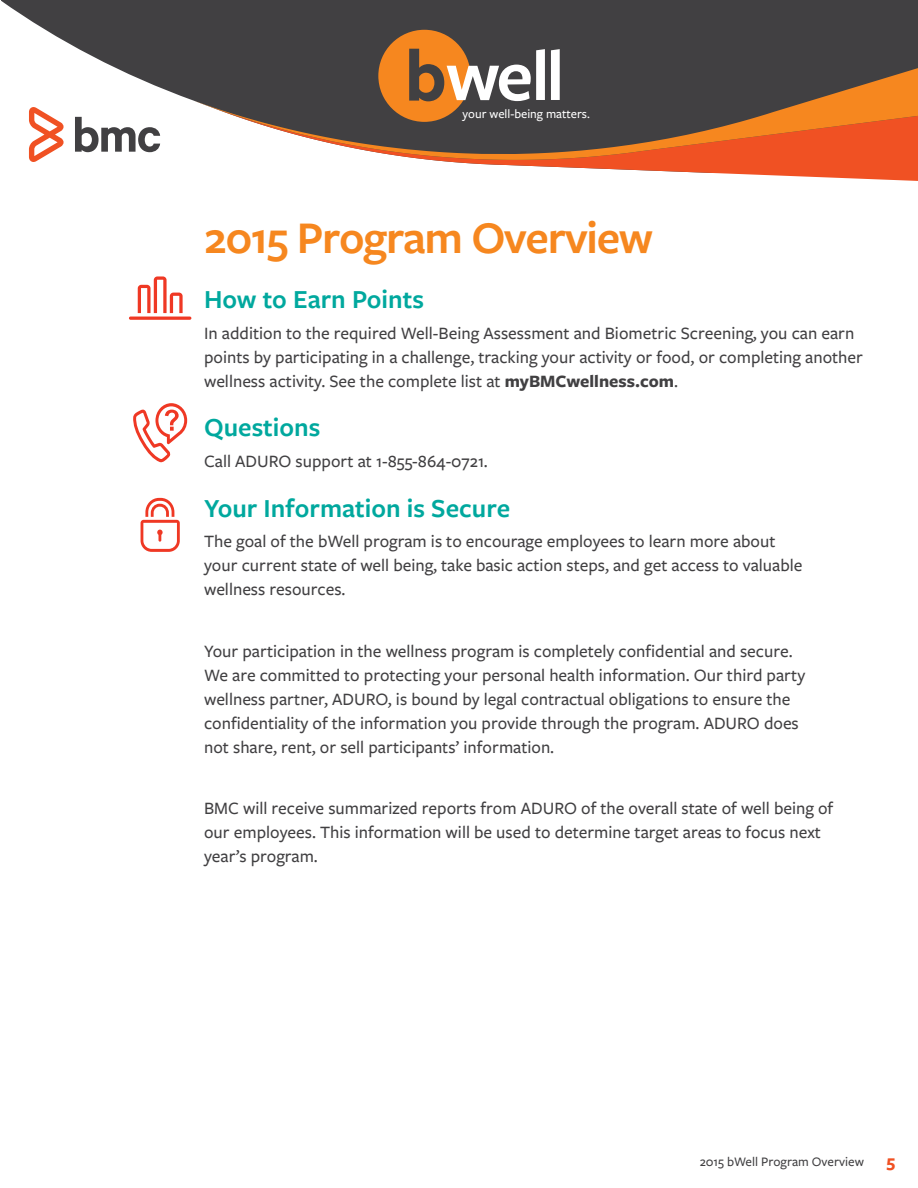
<style>
.page{position:relative;width:918px;height:1188px;background:#fff}
.page>*{position:absolute;margin:0;border:0;box-sizing:border-box;transform-origin:0 0}
.t1{font:600 74.4px "Freight Sans Pro";color:#fff}
.t2{font:600 47.1px "Freight Sans Pro";letter-spacing:-.025em;color:#f6871f}
.t3{font:600 27px "Freight Sans Pro";color:#00a89e}
.t4{font:500 18px/24px "Freight Sans Pro";color:#414042}
.t5{font:700 18px "Freight Sans Pro";color:#f05123}
.t6{font:500 13.5px "Freight Sans Pro";color:#414042}
.t7{font:500 12.9px "Freight Sans Pro";color:#fff}
.s1{font-weight:700}
</style>
<div class="page">
<svg style="left:1px;top:0;width:917px;height:157px;fill:#414042"></svg>
<svg style="left:432px;top:160px;width:486px;height:21px;fill:#f05123"></svg>
<svg style="left:194px;top:68px;width:724px;height:92px;fill:#414042"></svg>
<svg style="left:378px;top:30px;width:92px;height:92px"></svg>
<svg style="left:75px;top:117px;width:85px;height:35px"></svg>
<svg style="left:29px;top:107px;width:35px;height:55px"></svg>
<svg style="left:138px;top:276px;width:45px;height:37px"></svg>
<hr style="left:129px;top:317px;width:62px;height:3px;background:#ef3824;border-radius:2px">
<svg style="left:133px;top:403px;width:54px;height:59px"></svg>
<svg style="left:141px;top:498px;width:39px;height:54px"></svg>
<h1 class="t1" style="left:446px;top:25px;width:120px">well</h1>
<p class="t7" style="left:463px;top:105px;width:129px">your well-being matters.</p>
<h2 class="t2" style="left:204px;top:206px;width:450px">2015 Program Overview</h2>
<h3 class="t3" style="left:204px;top:281px;width:222px">How to Earn Points</h3>
<p class="t4" style="left:204px;top:320px;width:661px">In addition to the required Well-Being Assessment and Biometric Screening, you can earn points by participating in a challenge, tracking your activity or food, or completing another wellness activity. See the complete list at <span class="s1">myBMCwellness.com</span>.</p>
<h3 class="t3" style="left:204px;top:409px;width:118px">Questions</h3>
<p class="t4" style="left:204px;top:449px;width:285px">Call ADURO support at 1-855-864-0721.</p>
<h3 class="t3" style="left:204px;top:489px;width:308px">Your Information is Secure</h3>
<p class="t4" style="left:204px;top:529px;width:600px">The goal of the bWell program is to encourage employees to learn more about your current state of well being, take basic action steps, and get access to valuable wellness resources.</p>
<p class="t4" style="left:204px;top:638px;width:603px">Your participation in the wellness program is completely confidential and secure.<br>We are committed to protecting your personal health information. Our third party wellness partner, ADURO, is bound by legal contractual obligations to ensure the confidentiality of the information you provide through the program. ADURO does not share, rent, or sell participants’ information.</p>
<p class="t4" style="left:204px;top:796px;width:631px">BMC will receive summarized reports from ADURO of the overall state of well being of our employees. This information will be used to determine target areas to focus next year’s program.</p>
<p class="t6" style="left:700px;top:1152px;width:166px">2015 bWell Program Overview</p>
<p class="t5" style="left:887px;top:1149px;width:10px">5</p>
</div>
